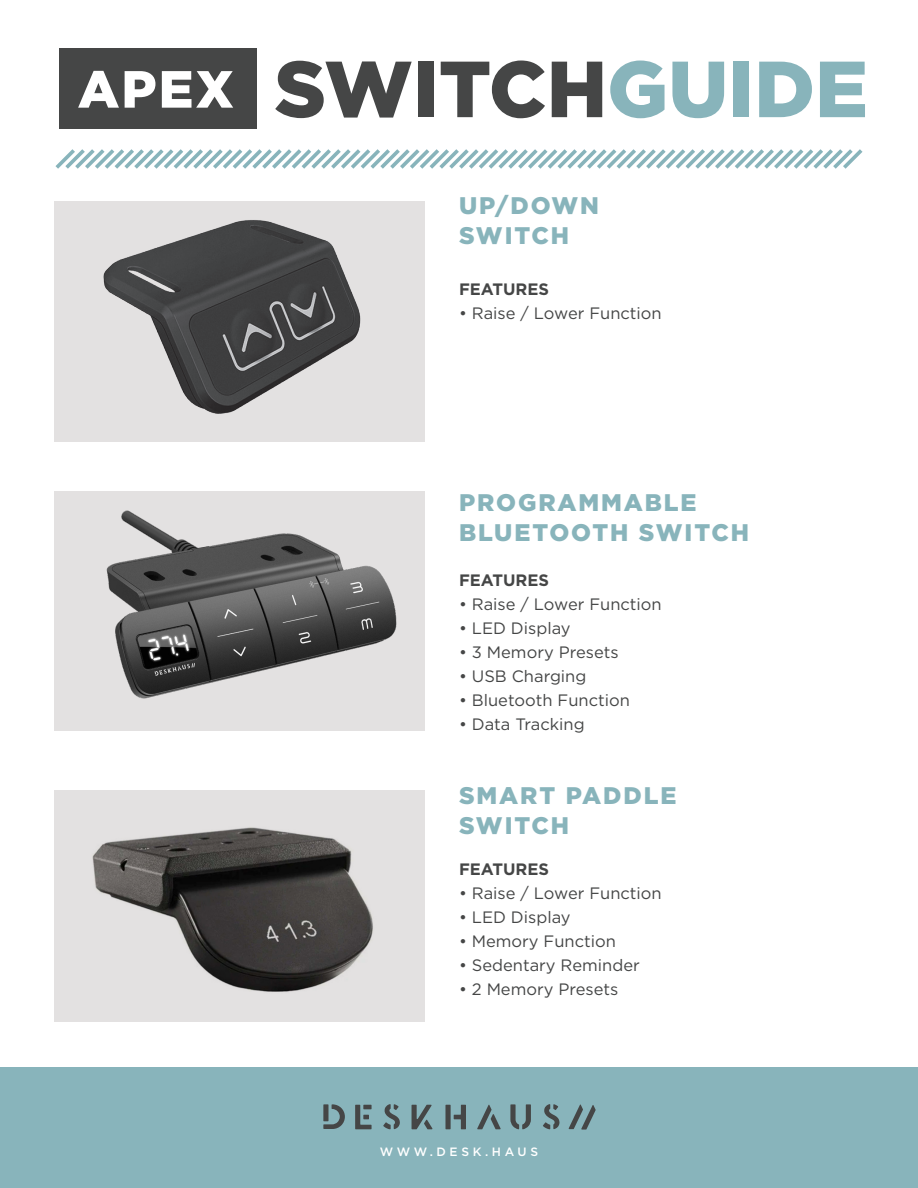
<style>
.page{position:relative;width:918px;height:1188px;background:#fff}
.page>*{position:absolute;margin:0;border:0;box-sizing:border-box;transform-origin:0 0}
.t1{font:900 79.35px "Gotham";color:#454646}
.t2{font:900 52.2px "Gotham";color:#fff}
.t3{font:900 24px "Gotham";letter-spacing:.08em;color:#88b4bb}
.t4{font:16.5px "Gotham";color:#454646}
.t5{font:700 16.5px "Gotham";color:#454646}
.t6{font:500 12.15px "Gotham";letter-spacing:.3em;color:#fff}
.s1{color:#88b4bb}
</style>
<div class="page">
<div style="left:0;top:1067px;width:918px;height:121px;background:#88b4bb"></div>
<svg style="left:323px;top:1104px;width:22px;height:25px"></svg>
<svg style="left:355px;top:1105px;width:17px;height:24px"></svg>
<svg style="left:383px;top:1104px;width:17px;height:25px"></svg>
<svg style="left:412px;top:1105px;width:21px;height:24px"></svg>
<svg style="left:445px;top:1105px;width:21px;height:24px"></svg>
<svg style="left:477px;top:1105px;width:24px;height:24px"></svg>
<svg style="left:510px;top:1104px;width:21px;height:25px"></svg>
<svg style="left:543px;top:1104px;width:17px;height:25px"></svg>
<svg style="left:569px;top:1105px;width:27px;height:25px"></svg>
<svg style="left:55px;top:149px;width:808px;height:20px"></svg>
<div style="left:54px;top:491px;width:371px;height:240px;background:#e3e1e1"></div>
<img style="left:106px;top:510px;width:291px;height:189px">
<div style="left:54px;top:790px;width:371px;height:232px;background:#e3e1e1"></div>
<div style="left:60px;top:48px;width:197px;height:80px;background:#454646"></div>
<img style="left:92px;top:827px;width:281px;height:165px">
<div style="left:54px;top:201px;width:371px;height:241px;background:#e3e1e1"></div>
<img style="left:103px;top:220px;width:258px;height:194px">
<p class="t2" style="left:78px;top:53px;width:158px">APEX</p>
<p class="t1" style="left:274px;top:34px;width:595px">SWITCH<span class="s1">GUIDE</span></p>
<p class="t3" style="left:459px;top:189px;width:142px">UP/DOWN</p>
<p class="t3" style="left:459px;top:219px;width:112px">SWITCH</p>
<p class="t5" style="left:459px;top:278px;width:92px">FEATURES</p>
<p class="t4" style="left:459px;top:303px;width:204px">• Raise / Lower Function</p>
<p class="t3" style="left:459px;top:486px;width:239px">PROGRAMMABLE</p>
<p class="t3" style="left:459px;top:516px;width:292px">BLUETOOTH SWITCH</p>
<p class="t5" style="left:459px;top:569px;width:92px">FEATURES</p>
<p class="t4" style="left:459px;top:594px;width:204px">• Raise / Lower Function</p>
<p class="t4" style="left:459px;top:618px;width:113px">• LED Display</p>
<p class="t4" style="left:459px;top:642px;width:161px">• 3 Memory Presets</p>
<p class="t4" style="left:459px;top:666px;width:129px">• USB Charging</p>
<p class="t4" style="left:459px;top:690px;width:172px">• Bluetooth Function</p>
<p class="t4" style="left:459px;top:714px;width:127px">• Data Tracking</p>
<p class="t3" style="left:459px;top:779px;width:219px">SMART PADDLE</p>
<p class="t3" style="left:459px;top:809px;width:112px">SWITCH</p>
<p class="t5" style="left:459px;top:858px;width:92px">FEATURES</p>
<p class="t4" style="left:459px;top:882px;width:204px">• Raise / Lower Function</p>
<p class="t4" style="left:459px;top:906px;width:113px">• LED Display</p>
<p class="t4" style="left:459px;top:930px;width:159px">• Memory Function</p>
<p class="t4" style="left:459px;top:954px;width:182px">• Sedentary Reminder</p>
<p class="t4" style="left:459px;top:978px;width:161px">• 2 Memory Presets</p>
<p class="t6" style="left:380px;top:1144px;width:160px">WWW.DESK.HAUS</p>
</div>
